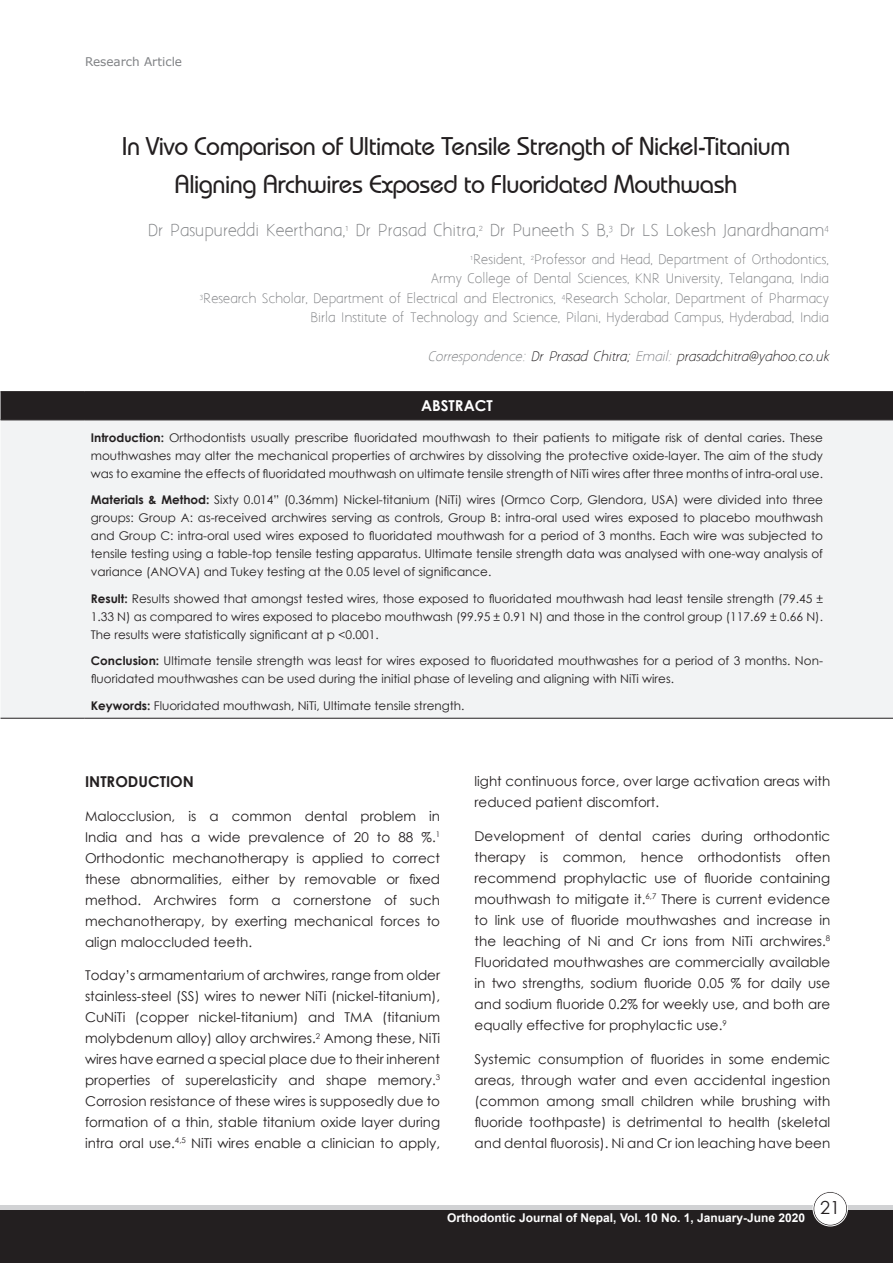
<style>
.page{position:relative;width:893px;height:1263px;background:#fff}
.page>*{position:absolute;margin:0;border:0;box-sizing:border-box;transform-origin:0 0}
.t1{font:500 25.5px/37.5px "Bauhaus IT Cby BT";letter-spacing:-.02em;color:#231f20;text-align:center}
.t2{font:18px "Century Gothic";color:#231f20}
.t3{font:15px "Aaargh Normal";color:#808285}
.t4{font:700 15px "Century Gothic";color:#231f20}
.t5{font:700 15px "Century Gothic";color:#fff}
.t6{font:13.5px/21px "Century Gothic";color:#231f20;text-align:justify}
.t7{font:12px/18px "Century Gothic";color:#231f20;text-align:justify}
.t8{font:12px/19.5px "Aaargh Normal";color:#808285;text-align:right}
.t9{font:italic 12px "Aaargh Normal";color:#231f20}
.t10{font:700 12px "Arial";color:#fff}
.t11{font:12px "MS Reference Sans Serif";color:#808285}
.s1{color:#808285}
.s2{font-weight:700}
</style>
<div class="page">
<div style="left:0;top:1205px;width:893px;height:58px;background:linear-gradient(to right,#d1d2d4,#d1d2d4)"></div>
<div style="left:0;top:1211px;width:893px;height:52px;background:#231f20"></div>
<div style="left:814px;top:1192px;width:33px;height:33px;background:#fff;border-radius:50%"></div>
<div style="left:813px;top:1192px;width:34px;height:34px;border:1px solid #231f20;border-radius:50%"></div>
<div style="left:813px;top:1191px;width:35px;height:35px;border:1px solid #fff;border-radius:50%"></div>
<div style="left:1px;top:392px;width:892px;height:27px;background:#231f20"></div>
<div style="left:1px;top:420px;width:892px;height:298px;background:#f2f3f4"></div>
<hr style="left:1px;top:391px;width:84px;height:1px;background:#231f20">
<hr style="left:85px;top:391px;width:744px;height:1px;background:#231f20">
<hr style="left:829px;top:391px;width:64px;height:1px;background:#231f20">
<hr style="left:1px;top:419px;width:84px;height:1px;background:#231f20">
<hr style="left:85px;top:419px;width:744px;height:1px;background:#231f20">
<hr style="left:829px;top:419px;width:64px;height:1px;background:#231f20">
<hr style="left:1px;top:718px;width:84px;height:1px;background:#231f20">
<hr style="left:85px;top:718px;width:744px;height:1px;background:#231f20">
<hr style="left:829px;top:718px;width:64px;height:1px;background:#231f20">
<p class="t11" style="left:85px;top:54px;width:99px">Research Article</p>
<p class="t1" style="left:122px;top:127px;width:670px">In Vivo Comparison of Ultimate Tensile Strength of Nickel-Titanium<br>Aligning Archwires Exposed to Fluoridated Mouthwash</p>
<p class="t3" style="left:148px;top:221px;width:682px">Dr Pasupureddi Keerthana,<sup>1</sup> Dr Prasad Chitra,<sup>2</sup> Dr Puneeth S B,<sup>3</sup> Dr LS Lokesh Janardhanam<sup>4</sup></p>
<p class="t8" style="left:200px;top:250px;width:631px"><sup>1</sup>Resident, <sup>2</sup>Professor and Head, Department of Orthodontics,<br>Army College of Dental Sciences, KNR University, Telangana, India<br><sup>3</sup>Research Scholar, Department of Electrical and Electronics, <sup>4</sup>Research Scholar, Department of Pharmacy Birla Institute of Technology and Science, Pilani, Hyderabad Campus, Hyderabad, India</p>
<p class="t9" style="left:428px;top:350px;width:406px"><span class="s1">Correspondence:</span> Dr Prasad Chitra; <span class="s1">Email:</span> prasadchitra@yahoo.co.uk</p>
<p class="t5" style="left:421px;top:395px;width:73px">ABSTRACT</p>
<p class="t7" style="left:91px;top:428px;width:734px"><span class="s2">Introduction:</span> Orthodontists usually prescribe fluoridated mouthwash to their patients to mitigate risk of dental caries. These mouthwashes may alter the mechanical properties of archwires by dissolving the protective oxide-layer. The aim of the study was to examine the effects of fluoridated mouthwash on ultimate tensile strength of NiTi wires after three months of intra-oral use.</p>
<p class="t7" style="left:91px;top:491px;width:734px"><span class="s2">Materials &amp; Method:</span> Sixty 0.014” (0.36mm) Nickel-titanium (NiTi) wires (Ormco Corp, Glendora, USA) were divided into three groups: Group A: as-received archwires serving as controls, Group B: intra-oral used wires exposed to placebo mouthwash and Group C: intra-oral used wires exposed to fluoridated mouthwash for a period of 3 months. Each wire was subjected to tensile testing using a table-top tensile testing apparatus. Ultimate tensile strength data was analysed with one-way analysis of variance (ANOVA) and Tukey testing at the 0.05 level of significance.</p>
<p class="t7" style="left:91px;top:589px;width:734px"><span class="s2">Result:</span> Results showed that amongst tested wires, those exposed to fluoridated mouthwash had least tensile strength (79.45 ± 1.33 N) as compared to wires exposed to placebo mouthwash (99.95 ± 0.91 N) and those in the control group (117.69 ± 0.66 N).<br>The results were statistically significant at p &lt;0.001.</p>
<p class="t7" style="left:91px;top:652px;width:734px"><span class="s2">Conclusion:</span> Ultimate tensile strength was least for wires exposed to fluoridated mouthwashes for a period of 3 months. Non&shy;fluoridated mouthwashes can be used during the initial phase of leveling and aligning with NiTi wires.</p>
<p class="t7" style="left:91px;top:696px;width:375px"><span class="s2">Keywords:</span> Fluoridated mouthwash, NiTi, Ultimate tensile strength.</p>
<p class="t4" style="left:85px;top:770px;width:110px">INTRODUCTION</p>
<p class="t6" style="left:85px;top:805px;width:357px">Malocclusion, is a common dental problem in India and has a wide prevalence of 20 to 88 %.<sup>1<br></sup>Orthodontic mechanotherapy is applied to correct these abnormalities, either by removable or fixed method. Archwires form a cornerstone of such mechanotherapy, by exerting mechanical forces to align maloccluded teeth.</p>
<p class="t6" style="left:85px;top:965px;width:357px">Today’s armamentarium of archwires, range from older stainless-steel (SS) wires to newer NiTi (nickel-titanium), CuNiTi (copper nickel-titanium) and TMA (titanium molybdenum alloy) alloy archwires.<sup>2</sup> Among these, NiTi wires have earned a special place due to their inherent properties of superelasticity and shape memory.<sup>3<br></sup>Corrosion resistance of these wires is supposedly due to formation of a thin, stable titanium oxide layer during intra oral use.<sup>4,5</sup> NiTi wires enable a clinician to apply,</p>
<p class="t6" style="left:475px;top:771px;width:357px">light continuous force, over large activation areas with reduced patient discomfort.</p>
<p class="t6" style="left:475px;top:825px;width:357px">Development of dental caries during orthodontic therapy is common, hence orthodontists often recommend prophylactic use of fluoride containing mouthwash to mitigate it.<sup>6,7</sup> There is current evidence to link use of fluoride mouthwashes and increase in the leaching of Ni and Cr ions from NiTi archwires.<sup>8<br></sup>Fluoridated mouthwashes are commercially available in two strengths, sodium fluoride 0.05 % for daily use and sodium fluoride 0.2% for weekly use, and both are equally effective for prophylactic use.<sup>9</sup></p>
<p class="t6" style="left:475px;top:1048px;width:357px">Systemic consumption of fluorides in some endemic areas, through water and even accidental ingestion (common among small children while brushing with fluoride toothpaste) is detrimental to health (skeletal and dental fluorosis). Ni and Cr ion leaching have been</p>
<p class="t10" style="left:447px;top:1209px;width:359px">Orthodontic Journal of Nepal, Vol. 10 No. 1, January-June 2020</p>
<h2 class="t2" style="left:820px;top:1195px;width:21px">21</h2>
</div>
